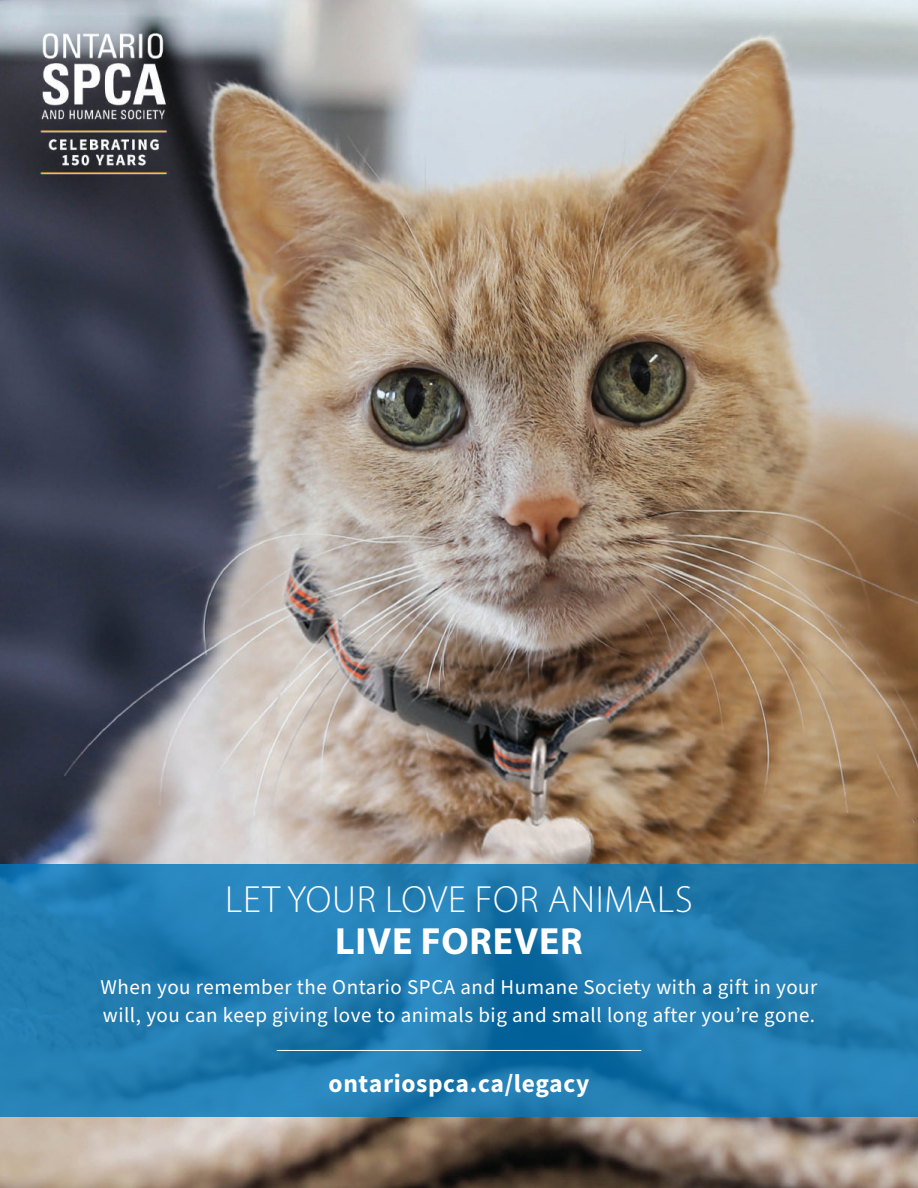
<style>
.page{position:relative;width:918px;height:1188px;background:#fff}
.page>*{position:absolute;margin:0;border:0;box-sizing:border-box;transform-origin:0 0}
.t1{font:300 37.95px "Myriad Pro";letter-spacing:.02em;color:#fff}
.t2{font:700 37.95px "Myriad Pro";letter-spacing:.02em;color:#fff}
.t3{font:700 25.5px "Source Sans Pro";letter-spacing:.025em;color:#fff}
.t4{font:21px/28.5px "Source Sans Pro";letter-spacing:.025em;color:#fff}
</style>
<div class="page">
<img style="left:0;top:0;width:918px;height:1188px">
<svg style="left:0;top:864px;width:918px;height:253px;background:#207cb1"></svg>
<img style="left:27px;top:27px;width:153px;height:153px">
<hr style="left:277px;top:1050px;width:364px;height:1px;background:#fff">
<h1 class="t1" style="left:225px;top:876px;width:469px">LET YOUR LOVE FOR ANIMALS</h1>
<h1 class="t2" style="left:335px;top:916px;width:249px">LIVE FOREVER</h1>
<p class="t4" style="left:100px;top:973px;width:719px">When you remember the Ontario SPCA and Humane Society with a gift in your will, you can keep giving love to animals big and small long after you’re gone.</p>
<p class="t3" style="left:329px;top:1067px;width:262px">ontariospca.ca/legacy</p>
</div>
